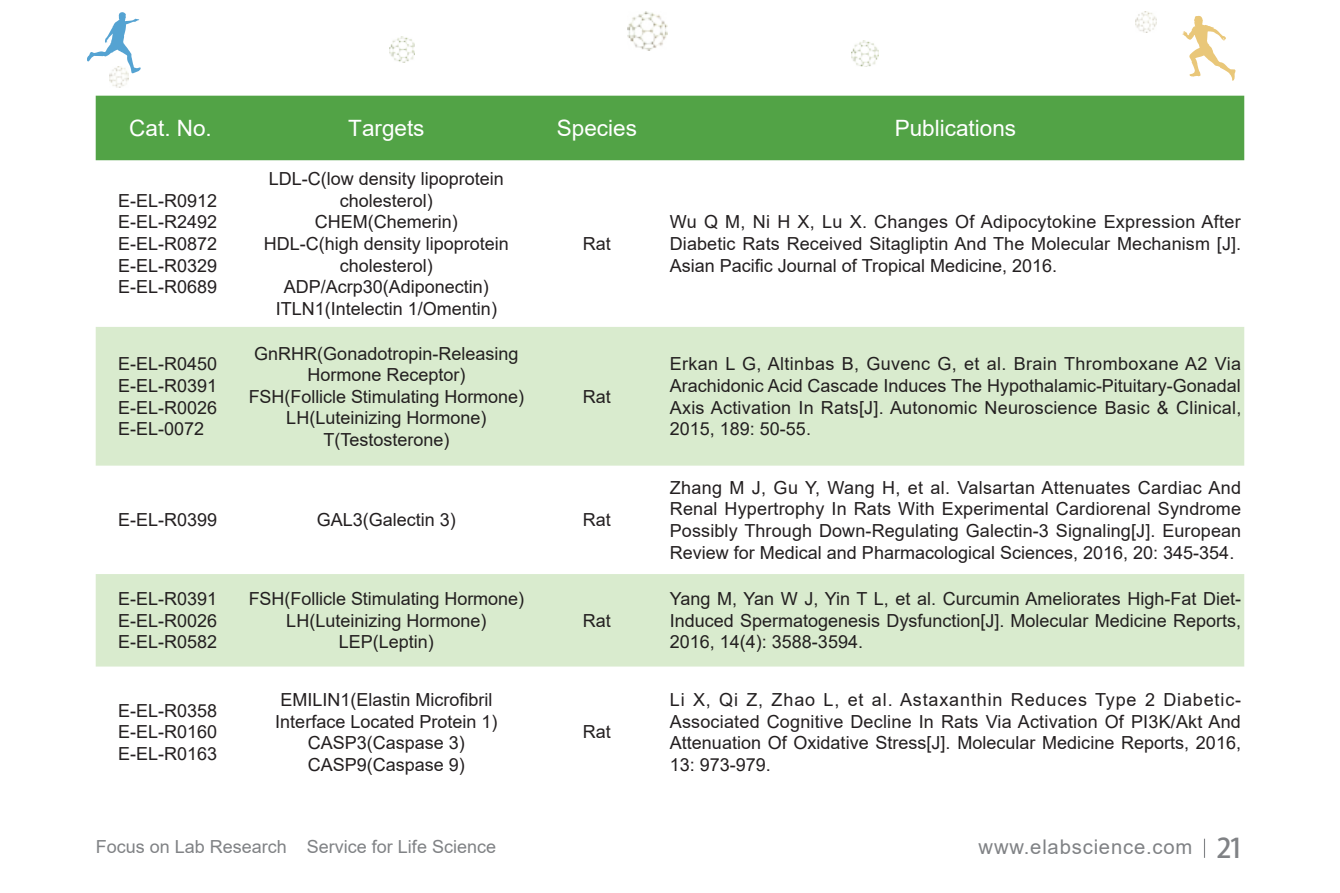
<style>
.page{position:relative;width:1340px;height:893px;background:#fff}
.page>*{position:absolute;margin:0;border:0;box-sizing:border-box;transform-origin:0 0}
.t1{font:22.5px "Arial";color:#fff}
.t2{font:20.25px "Arial";letter-spacing:.04em;color:#808285}
.t3{font:18px/21.6px "Arial";color:#231f20;text-align:justify}
.t4{font:18px "Arial";color:#808285}
.s1{font-family:"Adobe Heiti Std";font-size:27px}
</style>
<div class="page">
<img style="left:1135px;top:12px;width:21px;height:21px">
<img style="left:627px;top:11px;width:40px;height:40px">
<img style="left:389px;top:37px;width:26px;height:26px">
<img style="left:851px;top:41px;width:27px;height:26px">
<img style="left:110px;top:74px;width:18px;height:13px">
<svg style="left:87px;top:12px;width:54px;height:62px"></svg>
<svg style="left:1182px;top:16px;width:53px;height:65px"></svg>
<svg style="left:1204px;top:839px;width:1px;height:19px"></svg>
<div style="left:96px;top:96px;width:1148px;height:64px;background:#52a346"></div>
<svg style="left:96px;top:327px;width:1148px;height:339px;fill:#d9ebce"></svg>
<p class="t1" style="left:129px;top:113px;width:84px">Cat. No.</p>
<p class="t1" style="left:348px;top:113px;width:78px">Targets</p>
<p class="t1" style="left:557px;top:113px;width:82px">Species</p>
<p class="t1" style="left:894px;top:113px;width:123px">Publications</p>
<p class="t3" style="left:118px;top:190px;width:101px">E-EL-R0912<br>E-EL-R2492<br>E-EL-R0872<br>E-EL-R0329<br>E-EL-R0689</p>
<p class="t3" style="left:264px;top:168px;width:247px;text-align:center">LDL-C(low density lipoprotein cholesterol)<br>CHEM(Chemerin)<br>HDL-C(high density lipoprotein cholesterol)<br>ADP/Acrp30(Adiponectin)<br>ITLN1(Intelectin 1/Omentin)</p>
<p class="t3" style="left:118px;top:353px;width:101px">E-EL-R0450<br>E-EL-R0391<br>E-EL-R0026<br>E-EL-0072</p>
<p class="t3" style="left:249px;top:342px;width:277px;text-align:center">GnRHR(Gonadotropin-Releasing<br>Hormone Receptor)<br>FSH(Follicle Stimulating Hormone)<br>LH(Luteinizing Hormone)<br>T(Testosterone)</p>
<p class="t3" style="left:583px;top:233px;width:30px">Rat</p>
<p class="t3" style="left:583px;top:385px;width:30px">Rat</p>
<p class="t3" style="left:118px;top:509px;width:101px">E-EL-R0399</p>
<p class="t3" style="left:317px;top:509px;width:141px">GAL3(Galectin 3)</p>
<p class="t3" style="left:583px;top:509px;width:30px">Rat</p>
<p class="t3" style="left:118px;top:588px;width:101px">E-EL-R0391<br>E-EL-R0026<br>E-EL-R0582</p>
<p class="t3" style="left:249px;top:588px;width:277px;text-align:center">FSH(Follicle Stimulating Hormone)<br>LH(Luteinizing Hormone)<br>LEP(Leptin)</p>
<p class="t3" style="left:118px;top:699px;width:101px">E-EL-R0358<br>E-EL-R0160<br>E-EL-R0163</p>
<p class="t3" style="left:275px;top:689px;width:224px;text-align:center">EMILIN1(Elastin Microfibril<br>Interface Located Protein 1)<br>CASP3(Caspase 3)<br>CASP9(Caspase 9)</p>
<p class="t3" style="left:583px;top:609px;width:30px">Rat</p>
<p class="t3" style="left:583px;top:721px;width:30px">Rat</p>
<p class="t3" style="left:670px;top:211px;width:573px">Wu Q M, Ni H X, Lu X. Changes Of Adipocytokine Expression After Diabetic Rats Received Sitagliptin And The Molecular Mechanism [J].<br>Asian Pacific Journal of Tropical Medicine, 2016.</p>
<p class="t3" style="left:670px;top:353px;width:573px">Erkan L G, Altinbas B, Guvenc G, et al. Brain Thromboxane A2 Via Arachidonic Acid Cascade Induces The Hypothalamic-Pituitary-Gonadal Axis Activation In Rats[J]. Autonomic Neuroscience Basic &amp; Clinical, 2015, 189: 50-55.</p>
<p class="t3" style="left:670px;top:477px;width:573px">Zhang M J, Gu Y, Wang H, et al. Valsartan Attenuates Cardiac And Renal Hypertrophy In Rats With Experimental Cardiorenal Syndrome Possibly Through Down-Regulating Galectin-3 Signaling[J]. European Review for Medical and Pharmacological Sciences, 2016, 20: 345-354.</p>
<p class="t3" style="left:670px;top:588px;width:572px">Yang M, Yan W J, Yin T L, et al. Curcumin Ameliorates High-Fat Diet-Induced Spermatogenesis Dysfunction[J]. Molecular Medicine Reports, 2016, 14(4): 3588-3594.</p>
<p class="t3" style="left:670px;top:689px;width:573px">Li X, Qi Z, Zhao L, et al. Astaxanthin Reduces Type 2 Diabetic-Associated Cognitive Decline In Rats Via Activation Of PI3K/Akt And Attenuation Of Oxidative Stress[J]. Molecular Medicine Reports, 2016, 13: 973-979.</p>
<p class="t4" style="left:96px;top:834px;width:402px">Focus on Lab Research Service for Life Science</p>
<p class="t2" style="left:978px;top:833px;width:267px">www.elabscience.com <span class="s1">21</span></p>
</div>
